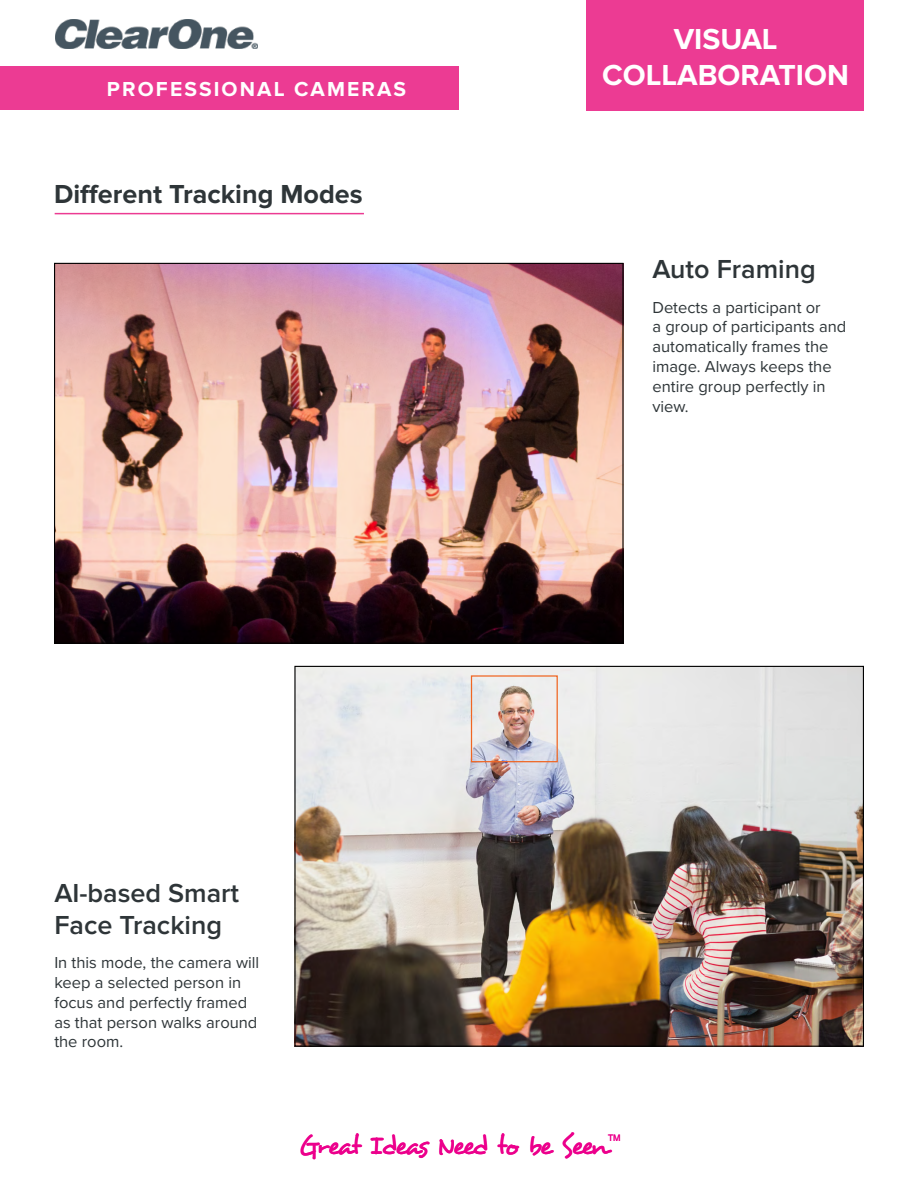
<style>
.page{position:relative;width:918px;height:1188px;background:#fff}
.page>*{position:absolute;margin:0;border:0;box-sizing:border-box;transform-origin:0 0}
.t1{font:700 30px/36px "Proxima Nova";color:#fff;text-align:center}
.t2{font:600 27px/32.4px "Proxima Nova";color:#2e3538}
.t3{font:700 27px "Proxima Nova";color:#2e3538}
.t4{font:27px "Desyrel";letter-spacing:-.075em;color:#ec008c}
.t5{font:700 21px "Proxima Nova";letter-spacing:.1em;color:#fff}
.t6{font:16.5px/19.8px "Proxima Nova";color:#2e3538}
.t7{font:9px "Swiss 721 BT";color:#ec008c}
</style>
<div class="page">
<div style="left:587px;top:0;width:277px;height:110px;background:#ec3b93"></div>
<div style="left:0;top:66px;width:459px;height:44px;background:#ec3b93"></div>
<img style="left:56px;top:19px;width:202px;height:29px">
<img style="left:296px;top:668px;width:566px;height:377px">
<hr style="left:55px;top:213px;width:309px;height:1px;background:#ec3b93">
<img style="left:56px;top:265px;width:566px;height:377px">
<div style="left:471px;top:675px;width:87px;height:87px;border:1px solid #f06623"></div>
<p class="t5" style="left:107px;top:77px;width:301px">PROFESSIONAL CAMERAS</p>
<h2 class="t3" style="left:54px;top:178px;width:310px">Different Tracking Modes</h2>
<h2 class="t2" style="left:54px;top:877px;width:186px">AI-based Smart<br>Face Tracking</h2>
<p class="t6" style="left:54px;top:952px;width:207px">In this mode, the camera will keep a selected person in focus and perfectly framed as that person walks around the room.</p>
<h1 class="t1" style="left:602px;top:22px;width:248px">VISUAL<br>COLLABORATION</h1>
<h2 class="t2" style="left:652px;top:254px;width:165px">Auto Framing</h2>
<p class="t6" style="left:652px;top:296px;width:195px">Detects a participant or<br>a group of participants and automatically frames the image. Always keeps the entire group perfectly in view.</p>
<h2 class="t4" style="left:298px;top:1128px;width:311px">Great Ideas Need to be Seen</h2>
<p class="t7" style="left:608px;top:1132px;width:14px">TM</p>
</div>
